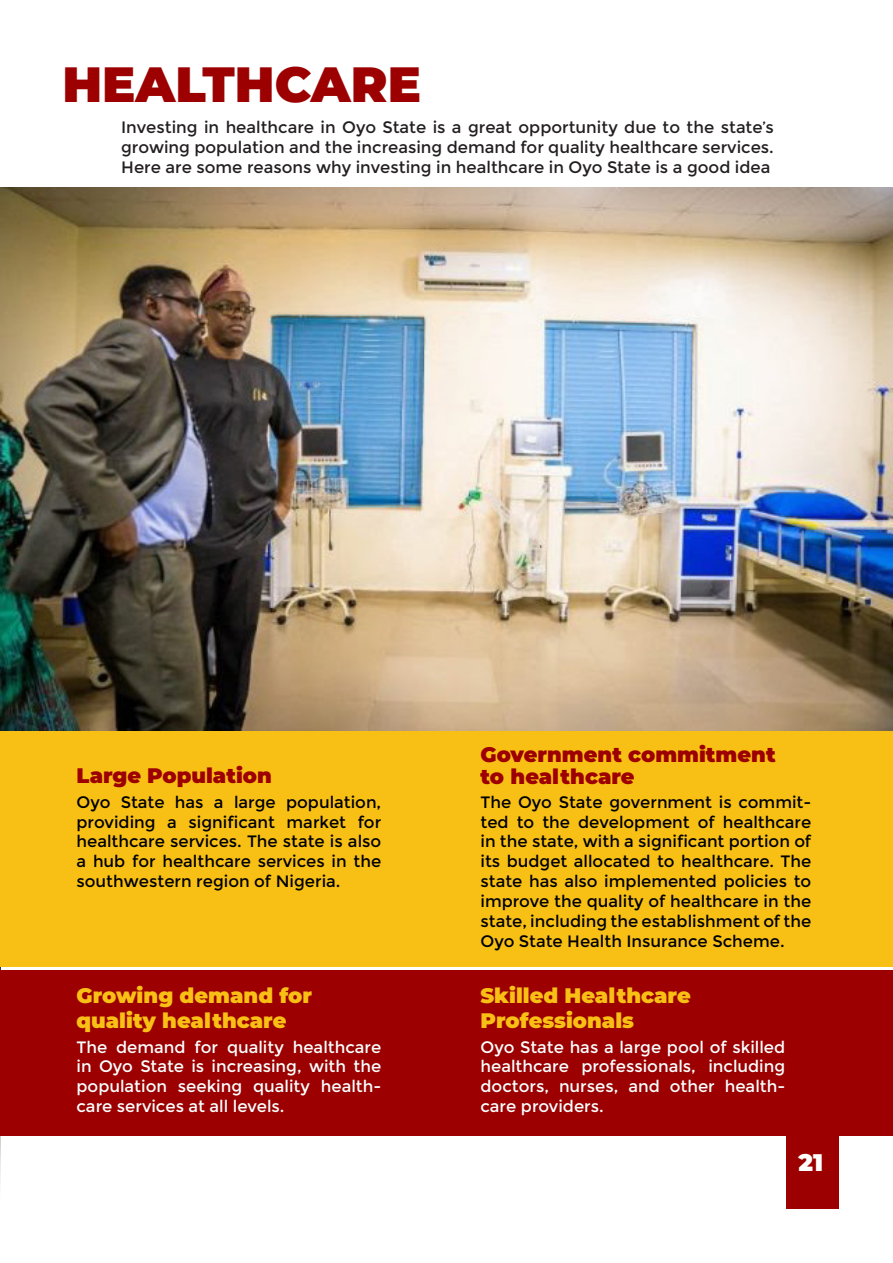
<style>
.page{position:relative;width:893px;height:1263px;background:#fff}
.page>*{position:absolute;margin:0;border:0;box-sizing:border-box;transform-origin:0 0}
.super_heading{font:900 49.5px "Montserrat";color:#9c0001}
.body_texts{font:900 24px "Montserrat";color:#fff}
.tesimonials_headings{font:900 21px/25.2px "Montserrat";color:#f8c015}
.tesimonials_headings-2{font:900 21px "Montserrat";color:#9c0001}
.body_texts-2{font:16.5px/19.8px "Montserrat";color:#000001;text-align:justify}
.body_texts-3{font:16.5px/19.8px "Montserrat";color:#f8ffff;text-align:justify}
.body_texts-4{font:16.5px/19.8px "Montserrat";color:#231f20;text-align:justify}
</style>
<div class="page">
<img style="left:0;top:966px;width:1px;height:219px">
<div style="left:0;top:448px;width:893px;height:518px;background:#f8c015"></div>
<div style="left:0;top:970px;width:893px;height:166px;background:#9c0001"></div>
<img style="left:0;top:188px;width:893px;height:542px">
<div style="left:787px;top:1109px;width:52px;height:100px;background:#9c0001"></div>
<p class="super_heading" style="left:63px;top:51px;width:360px">HEALTHCARE</p>
<p class="body_texts-4" style="left:121px;top:117px;width:654px">Investing in healthcare in Oyo State is a great opportunity due to the state’s growing population and the increasing demand for quality healthcare services.<br>Here are some reasons why investing in healthcare in Oyo State is a good idea</p>
<p class="tesimonials_headings-2" style="left:77px;top:762px;width:197px">Large Population</p>
<p class="body_texts-2" style="left:77px;top:792px;width:306px">Oyo State has a large population, providing a significant market for healthcare services. The state is also a hub for healthcare services in the southwestern region of Nigeria.</p>
<p class="tesimonials_headings-2" style="left:480px;top:740px;width:297px">Government commitment</p>
<p class="tesimonials_headings-2" style="left:480px;top:763px;width:156px">to healthcare</p>
<p class="body_texts-2" style="left:480px;top:792px;width:332px">The Oyo State government is commit&shy;ted to the development of healthcare in the state, with a significant portion of its budget allocated to healthcare. The state has also implemented policies to improve the quality of healthcare in the state, including the establishment of the Oyo State Health Insurance Scheme.</p>
<p class="tesimonials_headings" style="left:77px;top:983px;width:237px">Growing demand for quality healthcare</p>
<p class="tesimonials_headings" style="left:480px;top:983px;width:212px">Skilled Healthcare<br>Professionals</p>
<p class="body_texts-3" style="left:77px;top:1037px;width:306px">The demand for quality healthcare in Oyo State is increasing, with the population seeking quality health&shy;care services at all levels.</p>
<p class="body_texts-3" style="left:480px;top:1037px;width:306px">Oyo State has a large pool of skilled healthcare professionals, including doctors, nurses, and other health&shy;care providers.</p>
<p class="body_texts" style="left:798px;top:1146px;width:26px">21</p>
</div>
